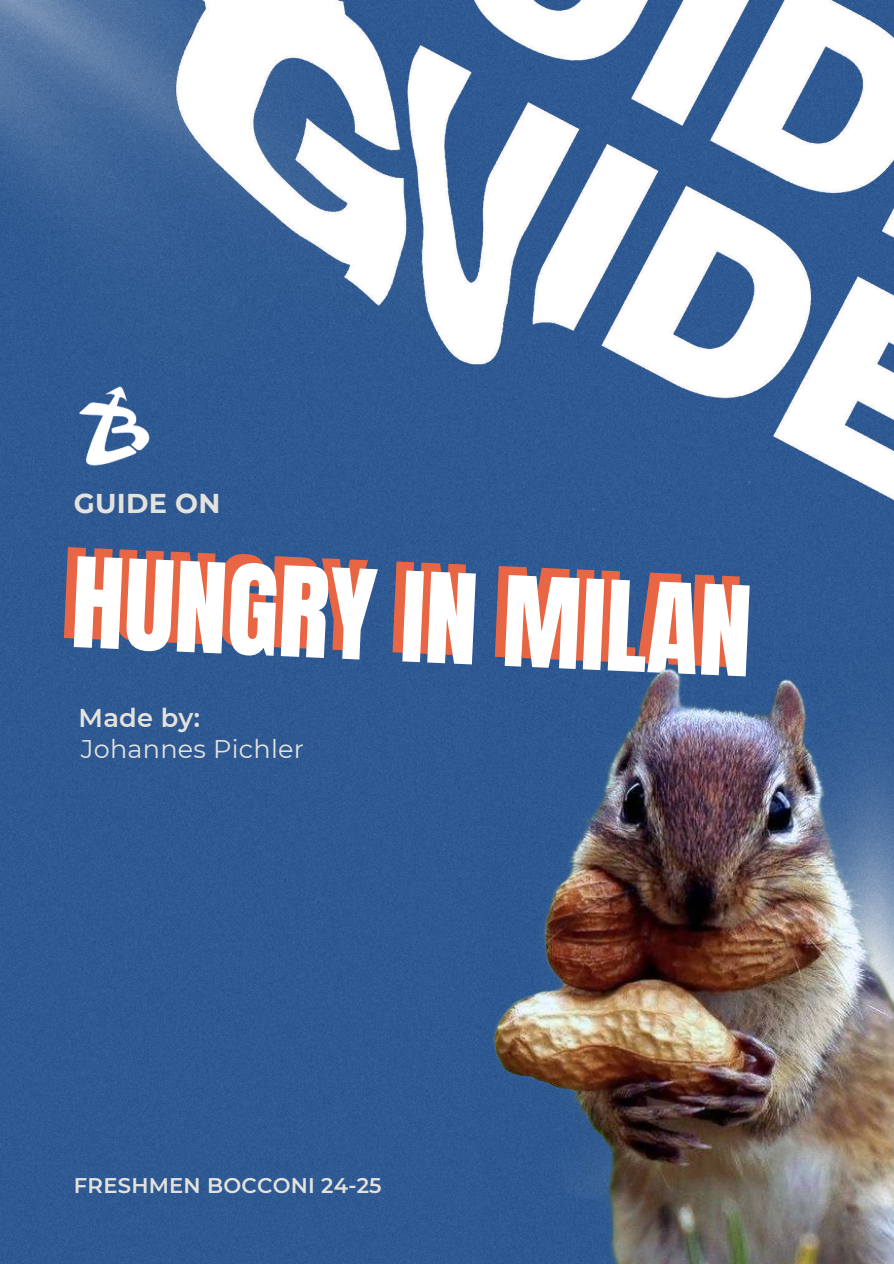
<style>
.page{position:relative;width:894px;height:1264px;background:#fff}
.page>*{position:absolute;margin:0;border:0;box-sizing:border-box;transform-origin:0 0}
.t1{font:105.9px "Anton";color:#fff}
.t2{font:700 27.15px "Montserrat";letter-spacing:.01em;color:#e4e2dd}
.t3{font:600 25.65px "Montserrat";letter-spacing:.01em;color:#e4e2dd}
.t4{font:25.5px "Montserrat";letter-spacing:.01em;color:#e4e2dd}
.t5{font:600 21.15px "Montserrat";letter-spacing:.01em;color:#e4e2dd}
</style>
<div class="page">
<img style="left:0;top:0;width:480px;height:1263px">
<img style="left:105px;top:0;width:788px;height:789px">
<img style="left:480px;top:646px;width:413px;height:617px">
<img style="left:40px;top:299px;width:149px;height:264px">
<p class="t2" style="left:74px;top:484px;width:148px">GUIDE ON</p>
<h1 class="t1" style="left:75px;top:545px;width:682px;rotate:3deg">HUNGRY IN MILAN</h1>
<p class="t3" style="left:78px;top:700px;width:123px">Made by:</p>
<p class="t4" style="left:81px;top:731px;width:225px">Johannes Pichler</p>
<p class="t5" style="left:74px;top:1170px;width:309px">FRESHMEN BOCCONI 24-25</p>
</div>
